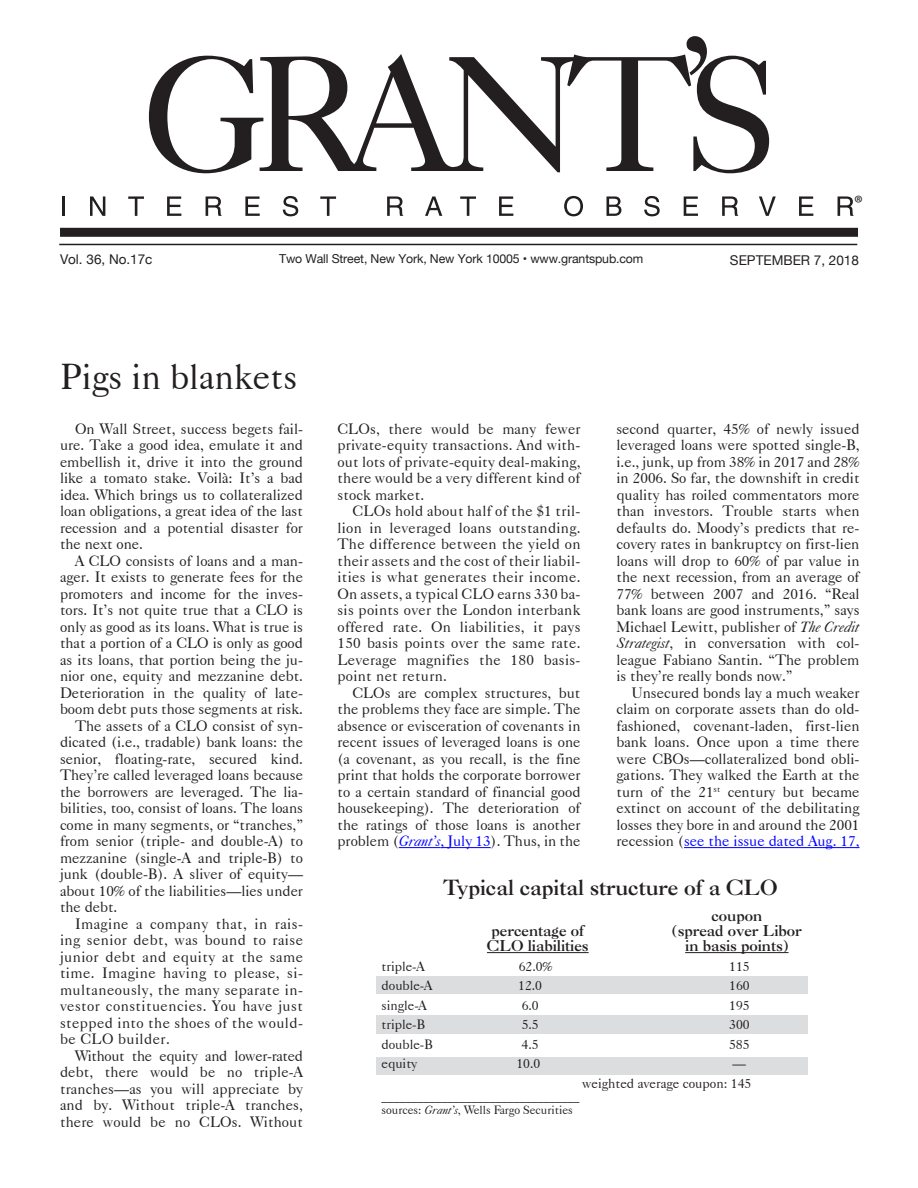
<style>
.page{position:relative;width:918px;height:1188px;background:#fff}
.page>*{position:absolute;margin:0;border:0;box-sizing:border-box;transform-origin:0 0}
.head_main{font:36px "Caslon 540 BT";color:#231f20}
.t1{font:21px "Caslon 3 LT Std";color:#231f20}
.t2{font:21px "Myriad Pro";color:#231f20}
.text{font:15px/16.5px "Caslon 540 BT";color:#231f20;text-align:justify}
.t3{font:15px "Caslon 3 LT Std";color:#231f20}
.t4{font:13.5px/19.5px "Caslon 540 BT";color:#231f20}
.t5{font:13.5px "Helvetica Neue";color:#231f20}
.t6{font:12.3px "Helvetica Neue";letter-spacing:-.01em;color:#231f20}
.t7{font:12px/14.4px "Caslon 540 BT";color:#231f20}
.s1{font-style:italic;color:#00f}
.s2{color:#00f}
.s3{font-style:italic}
</style>
<div class="page">
<div style="left:60px;top:228px;width:798px;height:9px;background:#231f20"></div>
<hr style="left:62px;top:196px;width:3px;height:20px;background:#231f20">
<svg style="left:90px;top:196px;width:15px;height:20px"></svg>
<svg style="left:128px;top:196px;width:16px;height:20px"></svg>
<svg style="left:167px;top:196px;width:14px;height:20px"></svg>
<svg style="left:206px;top:196px;width:16px;height:20px"></svg>
<svg style="left:245px;top:196px;width:15px;height:20px"></svg>
<svg style="left:283px;top:196px;width:15px;height:20px"></svg>
<svg style="left:320px;top:196px;width:16px;height:20px"></svg>
<svg style="left:387px;top:196px;width:16px;height:20px"></svg>
<svg style="left:425px;top:196px;width:17px;height:20px"></svg>
<svg style="left:460px;top:196px;width:16px;height:20px"></svg>
<svg style="left:499px;top:196px;width:14px;height:20px"></svg>
<svg style="left:564px;top:196px;width:19px;height:20px"></svg>
<svg style="left:607px;top:196px;width:14px;height:20px"></svg>
<svg style="left:644px;top:196px;width:16px;height:20px"></svg>
<svg style="left:684px;top:196px;width:14px;height:20px"></svg>
<svg style="left:722px;top:196px;width:16px;height:20px"></svg>
<svg style="left:759px;top:196px;width:17px;height:20px"></svg>
<svg style="left:799px;top:196px;width:14px;height:20px"></svg>
<svg style="left:838px;top:196px;width:16px;height:20px"></svg>
<svg style="left:149px;top:36px;width:620px;height:137px"></svg>
<hr style="left:59px;top:244px;width:798px;height:1px;background:#231f20">
<hr style="left:684px;top:847px;width:175px;height:1px;background:#00f">
<hr style="left:399px;top:847px;width:42px;height:1px;background:#00f">
<hr style="left:441px;top:847px;width:50px;height:1px;background:#00f">
<div style="left:376px;top:976px;width:432px;height:18px;background:#dcdddf"></div>
<div style="left:376px;top:1016px;width:432px;height:18px;background:#dcdddf"></div>
<div style="left:376px;top:1057px;width:432px;height:18px;background:#dcdddf"></div>
<hr style="left:487px;top:952px;width:102px;height:1px;background:#231f20">
<hr style="left:685px;top:952px;width:104px;height:1px;background:#231f20">
<p class="t2" style="left:854px;top:191px;width:10px">®</p>
<p class="t5" style="left:60px;top:250px;width:94px">Vol. 36, No.17c</p>
<p class="t6" style="left:279px;top:250px;width:366px">Two Wall Street, New York, New York 10005 • www.grantspub.com</p>
<p class="t5" style="left:730px;top:250px;width:131px">SEPTEMBER 7, 2018</p>
<p class="head_main" style="left:60px;top:354px;width:239px">Pigs in blankets</p>
<p class="text" style="left:60px;top:420px;width:245px;text-indent:15px">On Wall Street, success begets fail&shy;ure. Take a good idea, emulate it and embellish it, drive it into the ground like a tomato stake. Voilà: It’s a bad idea. Which brings us to collateralized loan obligations, a great idea of the last recession and a potential disaster for the next one.</p>
<p class="text" style="left:60px;top:552px;width:245px;text-indent:15px">A CLO consists of loans and a man&shy;ager. It exists to generate fees for the promoters and income for the inves&shy;tors. It’s not quite true that a CLO is only as good as its loans. What is true is that a portion of a CLO is only as good as its loans, that portion being the ju&shy;nior one, equity and mezzanine debt.<br>Deterioration in the quality of late&shy;boom debt puts those segments at risk.</p>
<p class="text" style="left:60px;top:717px;width:245px;text-indent:15px">The assets of a CLO consist of syn&shy;dicated (i.e., tradable) bank loans: the senior, floating-rate, secured kind.<br>They’re called leveraged loans because the borrowers are leveraged. The lia&shy;bilities, too, consist of loans. The loans come in many segments, or “tranches,” from senior (triple- and double-A) to mezzanine (single-A and triple-B) to junk (double-B). A sliver of equity— about 10% of the liabilities—lies under the debt.</p>
<p class="text" style="left:60px;top:915px;width:245px;text-indent:15px">Imagine a company that, in rais&shy;ing senior debt, was bound to raise junior debt and equity at the same time. Imagine having to please, si&shy;multaneously, the many separate in&shy;vestor constituencies. You have just stepped into the shoes of the would&shy;be CLO builder.</p>
<p class="text" style="left:60px;top:1047px;width:245px;text-indent:15px">Without the equity and lower-rated debt, there would be no triple-A tranches—as you will appreciate by and by. Without triple-A tranches, there would be no CLOs. Without</p>
<p class="text" style="left:338px;top:420px;width:245px">CLOs, there would be many fewer private-equity transactions. And with&shy;out lots of private-equity deal-making, there would be a very different kind of stock market.</p>
<p class="text" style="left:338px;top:502px;width:245px;text-indent:15px">CLOs hold about half of the $1 tril&shy;lion in leveraged loans outstanding.<br>The difference between the yield on their assets and the cost of their liabil&shy;ities is what generates their income.<br>On assets, a typical CLO earns 330 ba&shy;sis points over the London interbank offered rate. On liabilities, it pays 150 basis points over the same rate.<br>Leverage magnifies the 180 basis&shy;point net return.</p>
<p class="text" style="left:338px;top:684px;width:245px;text-indent:15px">CLOs are complex structures, but the problems they face are simple. The absence or evisceration of covenants in recent issues of leveraged loans is one (a covenant, as you recall, is the fine print that holds the corporate borrower to a certain standard of financial good housekeeping). The deterioration of the ratings of those loans is another problem (<span class="s1">Grant’s</span><span class="s2">, July 13</span>). Thus, in the</p>
<p class="text" style="left:616px;top:420px;width:245px">second quarter, 45% of newly issued leveraged loans were spotted single-B, i.e., junk, up from 38% in 2017 and 28% in 2006. So far, the downshift in credit quality has roiled commentators more than investors. Trouble starts when defaults do. Moody’s predicts that re&shy;covery rates in bankruptcy on first-lien loans will drop to 60% of par value in the next recession, from an average of 77% between 2007 and 2016. “Real bank loans are good instruments,” says Michael Lewitt, publisher of <span class="s3">The Credit Strategist</span>, in conversation with col&shy;league Fabiano Santin. “The problem is they’re really bonds now.”</p>
<p class="text" style="left:616px;top:684px;width:245px;text-indent:15px">Unsecured bonds lay a much weaker claim on corporate assets than do old&shy;fashioned, covenant-laden, first-lien bank loans. Once upon a time there were CBOs—collateralized bond obli&shy;gations. They walked the Earth at the turn of the 21<sup>st</sup> century but became extinct on account of the debilitating losses they bore in and around the 2001 recession (<span class="s2">see the issue dated Aug. 17,</span></p>
<p class="t1" style="left:443px;top:874px;width:336px">Typical capital structure of a CLO</p>
<p class="t3" style="left:711px;top:906px;width:52px">coupon</p>
<p class="t3" style="left:492px;top:921px;width:94px">percentage of</p>
<p class="t3" style="left:672px;top:921px;width:132px">(spread over Libor</p>
<p class="t3" style="left:487px;top:936px;width:103px">CLO liabilities</p>
<p class="t3" style="left:685px;top:936px;width:105px">in basis points)</p>
<p class="t4" style="left:382px;top:956px;width:45px">triple-A</p>
<p class="t4" style="left:519px;top:956px;width:35px">62.0%</p>
<p class="t4" style="left:729px;top:956px;width:22px">115</p>
<p class="t4" style="left:382px;top:976px;width:52px">double-A</p>
<p class="t4" style="left:518px;top:976px;width:25px">12.0</p>
<p class="t4" style="left:729px;top:976px;width:22px">160</p>
<p class="t4" style="left:382px;top:995px;width:47px">single-A</p>
<p class="t4" style="left:522px;top:995px;width:19px">6.0</p>
<p class="t4" style="left:729px;top:995px;width:22px">195</p>
<p class="t4" style="left:382px;top:1015px;width:45px">triple-B</p>
<p class="t4" style="left:522px;top:1015px;width:19px">5.5</p>
<p class="t4" style="left:729px;top:1015px;width:22px">300</p>
<p class="t4" style="left:381px;top:1034px;width:53px">double-B</p>
<p class="t4" style="left:522px;top:1034px;width:19px">4.5</p>
<p class="t4" style="left:729px;top:1034px;width:22px">585</p>
<p class="t4" style="left:381px;top:1054px;width:37px">equity</p>
<p class="t4" style="left:516px;top:1054px;width:25px">10.0</p>
<p class="t4" style="left:582px;top:1054px;width:171px;text-indent:150px">— weighted average coupon: 145</p>
<p class="t7" style="left:382px;top:1088px;width:200px">_________________________________ sources: <span class="s3">Grant’s</span>, Wells Fargo Securities</p>
</div>
